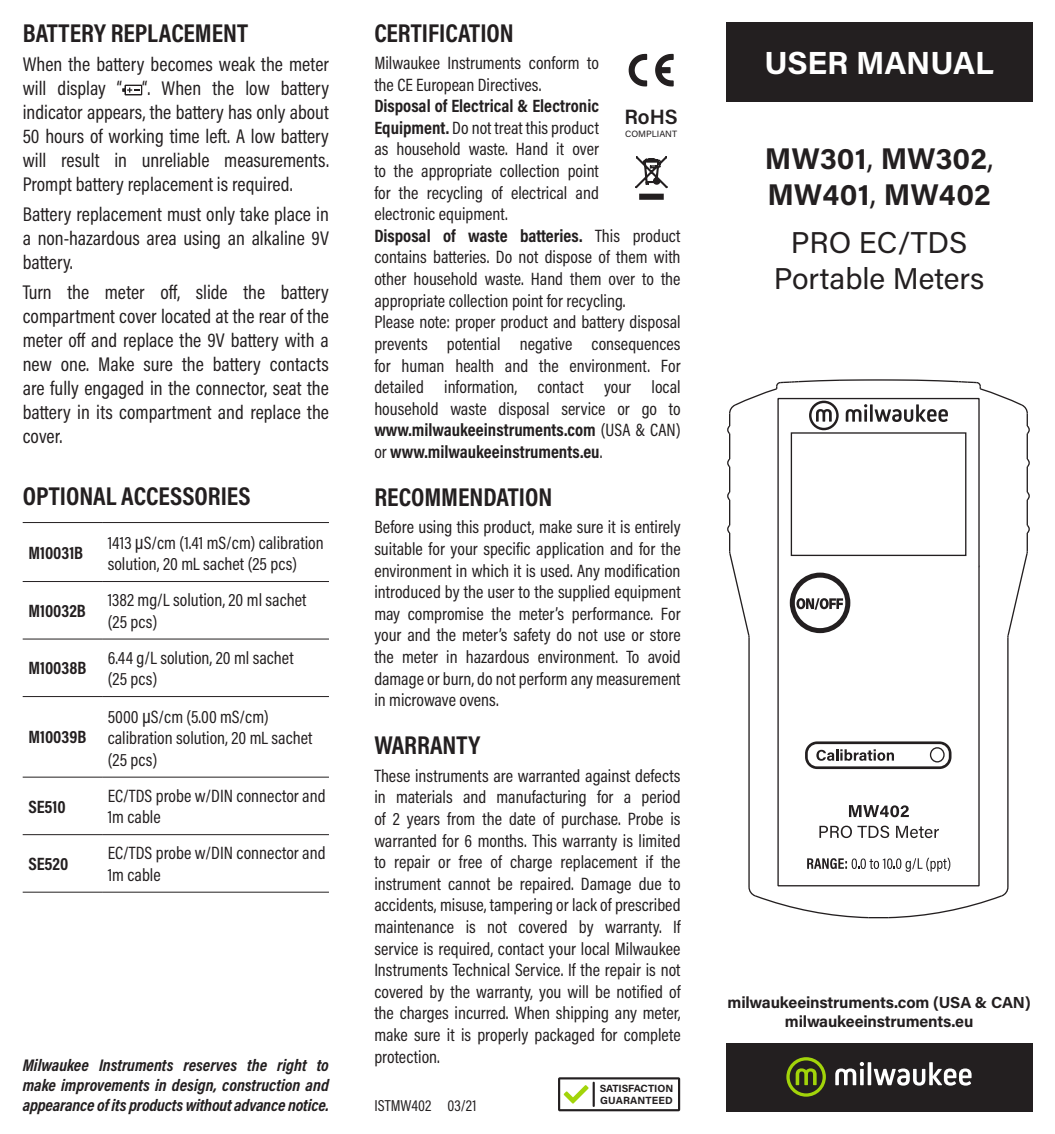
<style>
.page{position:relative;width:1055px;height:1134px;background:#fff}
.page>*{position:absolute;margin:0;border:0;box-sizing:border-box;transform-origin:0 0}
.t1{font:700 32px "Acumin Pro";letter-spacing:-.005em;color:#fff}
.t2{font:700 30px/36px "Acumin Pro";color:#231f20}
.t3{font:30px/36px "Acumin Pro";color:#231f20;text-align:center}
.t4{font:700 26px "Acumin Pro Cond";color:#231f20}
.t5{font:600 20.6px "Acumin Pro";color:#231f20}
.t6{font:20px/24px "Acumin Pro Cond";color:#231f20;text-align:justify}
.t7{font:18px/21.6px "Acumin Pro Cond";color:#231f20}
.t8{font:700 18px "Acumin Pro Cond";color:#231f20}
.t9{font:italic 700 17px/20px "Acumin Pro Cond";letter-spacing:-.01em;color:#231f20;text-align:justify}
.t10{font:700 16px/19.2px "Acumin Pro";letter-spacing:-.015em;color:#231f20;text-align:center}
.t11{font:16px "Acumin Pro Cond";color:#231f20}
.t12{font:700 10.4px/12.2px "Acumin Pro";letter-spacing:.005em;color:#231f20}
.t13{font:9px "Acumin Pro";color:#231f20}
.s1{font-size:20px}
.s2{font-weight:700}
.s3{font-weight:400}
</style>
<div class="page">
<svg style="left:122px;top:85px;width:20px;height:10px"></svg>
<hr style="left:23px;top:581px;width:79px;height:1px;background:#231f20">
<hr style="left:102px;top:581px;width:227px;height:1px;background:#231f20">
<hr style="left:23px;top:639px;width:79px;height:1px;background:#231f20">
<hr style="left:102px;top:639px;width:227px;height:1px;background:#231f20">
<hr style="left:23px;top:696px;width:79px;height:1px;background:#231f20">
<hr style="left:102px;top:696px;width:227px;height:1px;background:#231f20">
<hr style="left:23px;top:777px;width:79px;height:1px;background:#231f20">
<hr style="left:102px;top:777px;width:227px;height:1px;background:#231f20">
<hr style="left:23px;top:834px;width:79px;height:1px;background:#231f20">
<hr style="left:102px;top:834px;width:227px;height:1px;background:#231f20">
<hr style="left:23px;top:522px;width:79px;height:1px;background:#231f20">
<hr style="left:102px;top:522px;width:227px;height:1px;background:#231f20">
<hr style="left:23px;top:892px;width:79px;height:1px;background:#231f20">
<hr style="left:102px;top:892px;width:227px;height:1px;background:#231f20">
<svg style="left:628px;top:53px;width:20px;height:34px"></svg>
<svg style="left:655px;top:53px;width:19px;height:34px"></svg>
<svg style="left:635px;top:156px;width:33px;height:44px"></svg>
<div style="left:726px;top:23px;width:306px;height:79px;background:#231f20"></div>
<div style="left:726px;top:1043px;width:306px;height:68px;background:#231f20"></div>
<svg style="left:558px;top:1077px;width:122px;height:34px"></svg>
<hr style="left:592px;top:1082px;width:3px;height:25px;background:#231f20">
<svg style="left:786px;top:1057px;width:40px;height:40px"></svg>
<svg style="left:835px;top:1062px;width:29px;height:23px"></svg>
<svg style="left:867px;top:1062px;width:4px;height:23px"></svg>
<svg style="left:873px;top:1062px;width:98px;height:24px"></svg>
<hr style="left:748px;top:637px;width:1px;height:250px;background:#231f20">
<hr style="left:1007px;top:637px;width:1px;height:250px;background:#231f20">
<svg style="left:748px;top:886px;width:261px;height:33px"></svg>
<svg style="left:805px;top:741px;width:146px;height:28px"></svg>
<svg style="left:727px;top:379px;width:303px;height:260px"></svg>
<svg style="left:849px;top:805px;width:60px;height:12px"></svg>
<svg style="left:819px;top:826px;width:70px;height:12px"></svg>
<svg style="left:896px;top:826px;width:42px;height:12px"></svg>
<svg style="left:807px;top:858px;width:143px;height:14px"></svg>
<h3 class="t4" style="left:23px;top:16px;width:227px">BATTERY REPLACEMENT</h3>
<p class="t6" style="left:23px;top:52px;width:308px">When the battery becomes weak the meter will display “ “. When the low battery indicator appears, the battery has only about 50 hours of working time left. A low battery will result in unreliable measurements.<br>Prompt battery replacement is required.</p>
<p class="t6" style="left:23px;top:202px;width:308px">Battery replacement must only take place in a non-hazardous area using an alkaline 9V battery.</p>
<p class="t6" style="left:23px;top:279px;width:308px">Turn the meter off, slide the battery compartment cover located at the rear of the meter off and replace the 9V battery with a new one. Make sure the battery contacts are fully engaged in the connector, seat the battery in its compartment and replace the cover.</p>
<h3 class="t4" style="left:23px;top:479px;width:229px">OPTIONAL ACCESSORIES</h3>
<p class="t8" style="left:28px;top:540px;width:56px">M10031B</p>
<p class="t7" style="left:108px;top:531px;width:217px">1413 <span class="s1">µ</span>S/cm (1.41 mS/cm) calibration solution, 20 mL sachet (25 pcs)</p>
<p class="t8" style="left:28px;top:599px;width:59px">M10032B</p>
<p class="t7" style="left:108px;top:589px;width:200px">1382 mg/L solution, 20 ml sachet (25 pcs)</p>
<p class="t8" style="left:28px;top:656px;width:60px">M10038B</p>
<p class="t7" style="left:108px;top:646px;width:187px">6.44 g/L solution, 20 ml sachet (25 pcs)</p>
<p class="t8" style="left:28px;top:725px;width:60px">M10039B</p>
<p class="t7" style="left:108px;top:705px;width:206px">5000 <span class="s1">µ</span>S/cm (5.00 mS/cm) calibration solution, 20 mL sachet (25 pcs)</p>
<p class="t8" style="left:28px;top:794px;width:39px">SE510</p>
<p class="t7" style="left:108px;top:784px;width:219px">EC/TDS probe w/DIN connector and<br>1m cable</p>
<p class="t8" style="left:28px;top:852px;width:41px">SE520</p>
<p class="t7" style="left:108px;top:842px;width:219px">EC/TDS probe w/DIN connector and<br>1m cable</p>
<p class="t9" style="left:23px;top:1055px;width:308px">Milwaukee Instruments reserves the right to make improvements in design, construction and appearance of its products without advance notice.</p>
<h3 class="t4" style="left:374px;top:16px;width:141px">CERTIFICATION</h3>
<p class="t7" style="left:374px;top:52px;width:226px">Milwaukee Instruments conform to the CE European Directives.</p>
<p class="t7" style="left:374px;top:95px;width:308px"><span class="s2">Disposal of Electrical &amp; Electronic<br>Equipment.</span> Do not treat this product<br>as household waste. Hand it over<br>to the appropriate collection point<br>for the recycling of electrical and<br>electronic equipment.<br><span class="s2">Disposal of waste batteries.</span> This product contains batteries. Do not dispose of them with other household waste. Hand them over to the appropriate collection point for recycling.<br>Please note: proper product and battery disposal prevents potential negative consequences for human health and the environment. For detailed information, contact your local household waste disposal service or go to <span class="s2">www.milwaukeeinstruments.com</span> (USA &amp; CAN) or <span class="s2">www.milwaukeeinstruments.eu</span>.</p>
<h3 class="t4" style="left:374px;top:480px;width:179px">RECOMMENDATION</h3>
<p class="t7" style="left:374px;top:516px;width:308px;text-align:justify">Before using this product, make sure it is entirely suitable for your specific application and for the environment in which it is used. Any modification introduced by the user to the supplied equipment may compromise the meter’s performance. For your and the meter’s safety do not use or store the meter in hazardous environment. To avoid damage or burn, do not perform any measurement in microwave ovens.</p>
<h3 class="t4" style="left:374px;top:728px;width:107px">WARRANTY</h3>
<p class="t7" style="left:374px;top:764px;width:308px;text-align:justify">These instruments are warranted against defects in materials and manufacturing for a period of 2 years from the date of purchase. Probe is warranted for 6 months. This warranty is limited to repair or free of charge replacement if the instrument cannot be repaired. Damage due to accidents, misuse, tampering or lack of prescribed maintenance is not covered by warranty. If service is required, contact your local Milwaukee Instruments Technical Service. If the repair is not covered by the warranty, you will be notified of the charges incurred. When shipping any meter, make sure it is properly packaged for complete protection.</p>
<p class="t5" style="left:624px;top:102px;width:55px">RoHS</p>
<p class="t13" style="left:625px;top:127px;width:54px">COMPLIANT</p>
<p class="t11" style="left:374px;top:1095px;width:104px">ISTMW402 03/21</p>
<p class="t12" style="left:599px;top:1081px;width:75px">SATISFACTION<br>GUARANTEED</p>
<h1 class="t1" style="left:764px;top:40px;width:231px">USER MANUAL</h1>
<h2 class="t2" style="left:765px;top:140px;width:230px">MW301<span class="s3">,</span> MW302<span class="s3">,<br></span>MW401<span class="s3">,</span> MW402</h2>
<h2 class="t3" style="left:774px;top:223px;width:212px">PRO EC/TDS<br>Portable Meters</h2>
<p class="t10" style="left:727px;top:992px;width:305px">milwaukeeinstruments.com (USA &amp; CAN) milwaukeeinstruments.eu</p>
</div>
